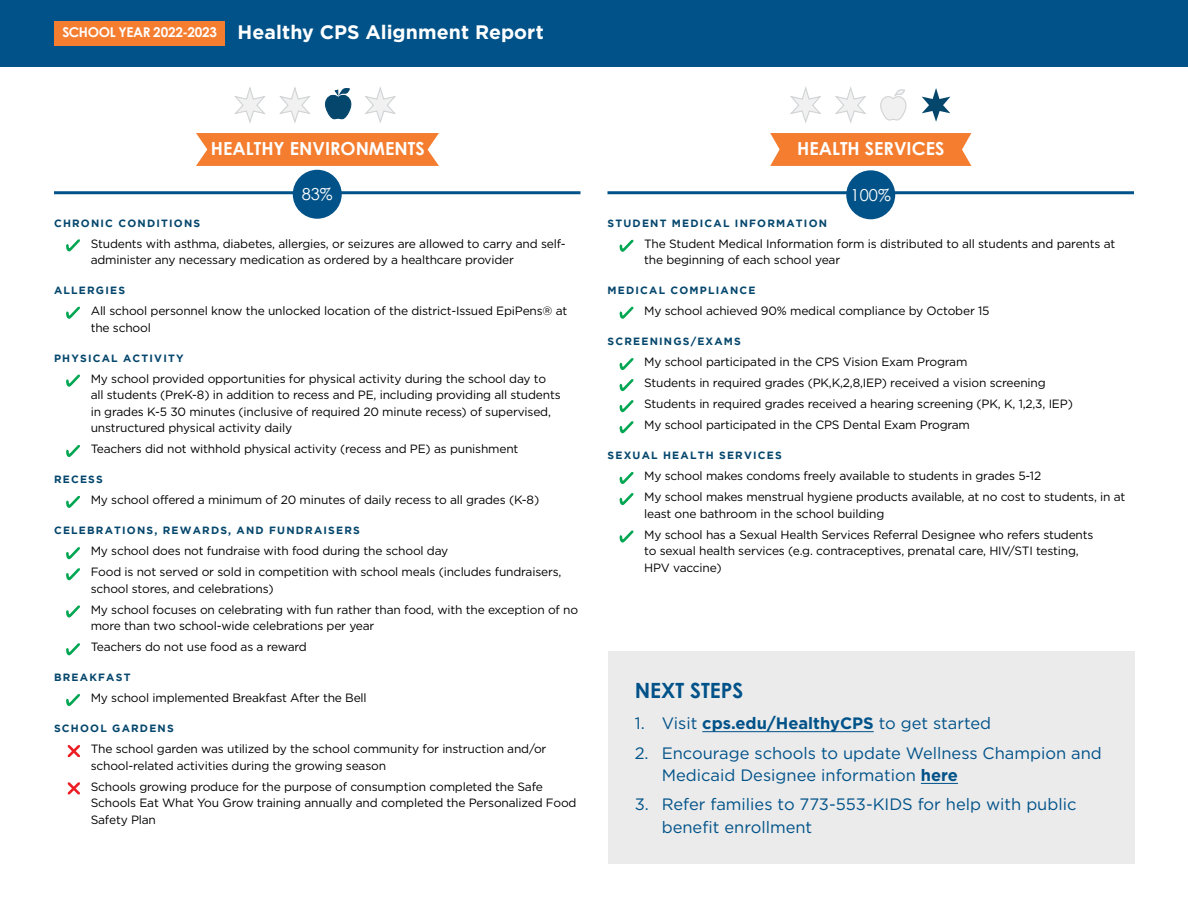
<style>
.page{position:relative;width:1188px;height:918px;background:#fff}
.page>*{position:absolute;margin:0;border:0;box-sizing:border-box;transform-origin:0 0}
.t1{font:700 21px "Century Gothic";color:#005288}
.White_Title{font:700 19.5px "Gotham";letter-spacing:.005em;color:#fff}
.t2{font:700 18px "Century Gothic";color:#fff}
.t3{font:16.5px/22.5px "Gotham";color:#005288}
.t4{font:16.5px "Century Gothic";color:#fff}
.White_Title_Subhead{font:700 13.5px "Century Gothic";letter-spacing:-.02em;color:#fff}
.Criteria_List{font:12px/16.5px "Gotham";letter-spacing:-.015em;color:#000}
.Criteria_Sub-Head{font:700 10.5px "Gotham";letter-spacing:.115em;color:#04466c}
.s1{font-weight:700}
</style>
<div class="page">
<div style="left:0;top:0;width:1188px;height:67px;background:#005288"></div>
<div style="left:55px;top:21px;width:170px;height:25px;background:#f47d30"></div>
<div style="left:608px;top:651px;width:526px;height:213px;background:#ebebec"></div>
<hr style="left:702px;top:731px;width:172px;height:1px;background:#005288">
<hr style="left:921px;top:783px;width:37px;height:1px;background:#005288">
<hr style="left:54px;top:191px;width:526px;height:3px;background:#005288">
<hr style="left:608px;top:191px;width:526px;height:3px;background:#005288">
<svg style="left:279px;top:87px;width:31px;height:36px"></svg>
<svg style="left:365px;top:87px;width:31px;height:36px"></svg>
<svg style="left:234px;top:87px;width:31px;height:36px"></svg>
<svg style="left:196px;top:133px;width:243px;height:33px;background:#f4833a"></svg>
<svg style="left:325px;top:88px;width:26px;height:31px"></svg>
<svg style="left:835px;top:87px;width:31px;height:36px"></svg>
<svg style="left:922px;top:88px;width:28px;height:34px"></svg>
<svg style="left:880px;top:89px;width:27px;height:32px"></svg>
<svg style="left:790px;top:87px;width:31px;height:36px"></svg>
<svg style="left:770px;top:133px;width:201px;height:33px;background:#f48339"></svg>
<div style="left:293px;top:170px;width:49px;height:49px;background:#005288;border-radius:50%"></div>
<div style="left:846px;top:170px;width:49px;height:49px;background:#005288;border-radius:50%"></div>
<svg style="left:66px;top:307px;width:14px;height:12px"></svg>
<svg style="left:66px;top:375px;width:14px;height:12px"></svg>
<svg style="left:66px;top:445px;width:14px;height:12px"></svg>
<svg style="left:66px;top:496px;width:14px;height:12px"></svg>
<svg style="left:66px;top:547px;width:14px;height:12px"></svg>
<svg style="left:66px;top:568px;width:14px;height:12px"></svg>
<svg style="left:66px;top:606px;width:14px;height:12px"></svg>
<svg style="left:66px;top:643px;width:14px;height:12px"></svg>
<svg style="left:68px;top:745px;width:12px;height:12px"></svg>
<svg style="left:66px;top:694px;width:14px;height:12px"></svg>
<svg style="left:68px;top:782px;width:12px;height:12px"></svg>
<svg style="left:66px;top:239px;width:14px;height:12px"></svg>
<svg style="left:620px;top:240px;width:13px;height:12px"></svg>
<svg style="left:620px;top:307px;width:13px;height:12px"></svg>
<svg style="left:620px;top:358px;width:13px;height:12px"></svg>
<svg style="left:620px;top:379px;width:13px;height:12px"></svg>
<svg style="left:620px;top:400px;width:13px;height:12px"></svg>
<svg style="left:620px;top:472px;width:13px;height:12px"></svg>
<svg style="left:620px;top:421px;width:13px;height:12px"></svg>
<svg style="left:620px;top:493px;width:13px;height:12px"></svg>
<svg style="left:620px;top:531px;width:13px;height:12px"></svg>
<p class="White_Title_Subhead" style="left:62px;top:24px;width:156px">SCHOOL YEAR 2022-2023</p>
<p class="White_Title" style="left:238px;top:21px;width:308px">Healthy CPS Alignment Report</p>
<p class="t2" style="left:211px;top:134px;width:215px">HEALTHY ENVIRONMENTS</p>
<p class="t2" style="left:797px;top:135px;width:149px">HEALTH SERVICES</p>
<p class="t4" style="left:302px;top:184px;width:33px">83%</p>
<p class="t4" style="left:851px;top:185px;width:42px">100%</p>
<p class="Criteria_Sub-Head" style="left:54px;top:217px;width:148px">CHRONIC CONDITIONS</p>
<p class="Criteria_List" style="left:91px;top:235px;width:477px">Students with asthma, diabetes, allergies, or seizures are allowed to carry and self&shy;administer any necessary medication as ordered by a healthcare provider</p>
<p class="Criteria_Sub-Head" style="left:54px;top:285px;width:73px">ALLERGIES</p>
<p class="Criteria_List" style="left:91px;top:303px;width:478px">All school personnel know the unlocked location of the district-Issued EpiPens® at the school</p>
<p class="Criteria_Sub-Head" style="left:54px;top:352px;width:131px">PHYSICAL ACTIVITY</p>
<p class="Criteria_List" style="left:91px;top:370px;width:472px">My school provided opportunities for physical activity during the school day to all students (PreK-8) in addition to recess and PE, including providing all students in grades K-5 30 minutes (inclusive of required 20 minute recess) of supervised, unstructured physical activity daily</p>
<p class="Criteria_List" style="left:91px;top:441px;width:429px">Teachers did not withhold physical activity (recess and PE) as punishment</p>
<p class="Criteria_Sub-Head" style="left:54px;top:474px;width:50px">RECESS</p>
<p class="Criteria_List" style="left:91px;top:492px;width:450px">My school offered a minimum of 20 minutes of daily recess to all grades (K-8)</p>
<p class="Criteria_Sub-Head" style="left:54px;top:525px;width:307px">CELEBRATIONS, REWARDS, AND FUNDRAISERS</p>
<p class="Criteria_List" style="left:91px;top:543px;width:359px">My school does not fundraise with food during the school day</p>
<p class="Criteria_List" style="left:91px;top:564px;width:472px">Food is not served or sold in competition with school meals (includes fundraisers, school stores, and celebrations)</p>
<p class="Criteria_List" style="left:91px;top:601px;width:489px">My school focuses on celebrating with fun rather than food, with the exception of no more than two school-wide celebrations per year</p>
<p class="Criteria_List" style="left:91px;top:639px;width:218px">Teachers do not use food as a reward</p>
<p class="Criteria_Sub-Head" style="left:54px;top:672px;width:78px">BREAKFAST</p>
<p class="Criteria_List" style="left:91px;top:690px;width:278px">My school implemented Breakfast After the Bell</p>
<p class="Criteria_Sub-Head" style="left:54px;top:723px;width:121px">SCHOOL GARDENS</p>
<p class="Criteria_List" style="left:91px;top:741px;width:457px">The school garden was utilized by the school community for instruction and/or school-related activities during the growing season</p>
<p class="Criteria_List" style="left:91px;top:778px;width:487px">Schools growing produce for the purpose of consumption completed the Safe<br>Schools Eat What You Grow training annually and completed the Personalized Food<br>Safety Plan</p>
<p class="Criteria_Sub-Head" style="left:608px;top:217px;width:221px">STUDENT MEDICAL INFORMATION</p>
<p class="Criteria_List" style="left:644px;top:235px;width:473px">The Student Medical Information form is distributed to all students and parents at the beginning of each school year</p>
<p class="Criteria_Sub-Head" style="left:608px;top:285px;width:149px">MEDICAL COMPLIANCE</p>
<p class="Criteria_List" style="left:644px;top:303px;width:347px">My school achieved 90% medical compliance by October 15</p>
<p class="Criteria_Sub-Head" style="left:608px;top:336px;width:135px">SCREENINGS/EXAMS</p>
<p class="Criteria_List" style="left:644px;top:354px;width:325px">My school participated in the CPS Vision Exam Program</p>
<p class="Criteria_List" style="left:644px;top:375px;width:403px">Students in required grades (PK,K,2,8,IEP) received a vision screening</p>
<p class="Criteria_List" style="left:644px;top:396px;width:430px">Students in required grades received a hearing screening (PK, K, 1,2,3, IEP)</p>
<p class="Criteria_List" style="left:644px;top:417px;width:327px">My school participated in the CPS Dental Exam Program</p>
<p class="Criteria_Sub-Head" style="left:608px;top:450px;width:176px">SEXUAL HEALTH SERVICES</p>
<p class="Criteria_List" style="left:644px;top:468px;width:398px">My school makes condoms freely available to students in grades 5-12</p>
<p class="Criteria_List" style="left:644px;top:489px;width:483px">My school makes menstrual hygiene products available, at no cost to students, in at least one bathroom in the school building</p>
<p class="Criteria_List" style="left:644px;top:526px;width:451px">My school has a Sexual Health Services Referral Designee who refers students to sexual health services (e.g. contraceptives, prenatal care, HIV/STI testing,<br>HPV vaccine)</p>
<p class="t1" style="left:635px;top:677px;width:110px">NEXT STEPS</p>
<p class="t3" style="left:635px;top:712px;width:358px">1. Visit <span class="s1">cps.edu/HealthyCPS</span> to get started</p>
<p class="t3" style="left:662px;top:741px;width:442px;text-indent:-27px">2. Encourage schools to update Wellness Champion and<br>Medicaid Designee information <span class="s1">here</span></p>
<p class="t3" style="left:662px;top:793px;width:416px;text-indent:-27px">3. Refer families to 773-553-KIDS for help with public benefit enrollment</p>
</div>
